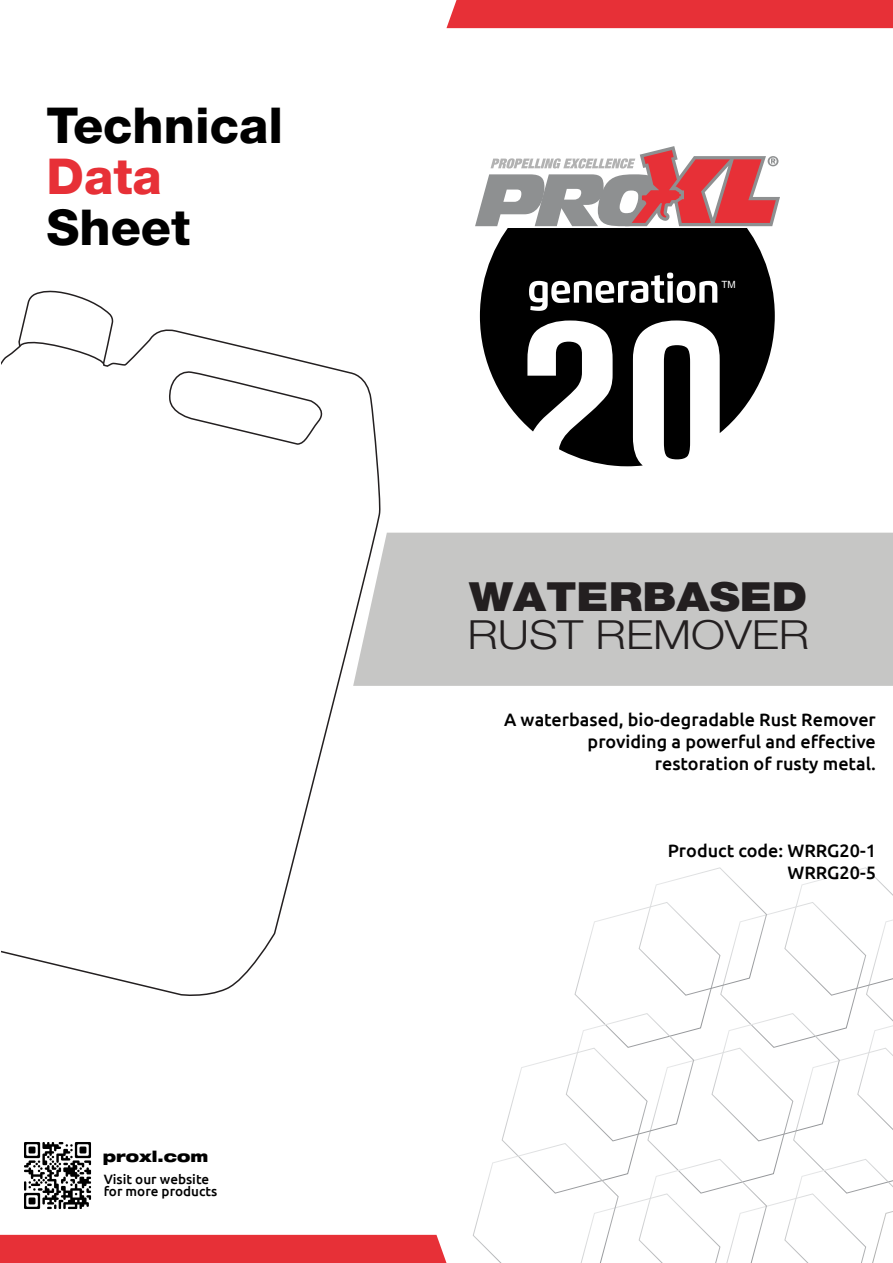
<style>
.page{position:relative;width:893px;height:1263px;background:#fff}
.page>*{position:absolute;margin:0;border:0;box-sizing:border-box;transform-origin:0 0}
.t1{font:800 49.5px "Helvetica Neue LT Std";color:#000}
.t2{font:800 49.5px "Helvetica Neue LT Std";color:#e73037}
.t3{font:300 40.2px "Helvetica Neue LT Std";color:#231f20;scale:1.14 1}
.t4{font:900 40.2px "Helvetica Neue LT Std";color:#231f20;scale:1.14 1}
.t5{font:500 18px/21.6px "Ubuntu";color:#000;text-align:right}
.t6{font:900 expanded 15.3px "Helvetica Neue";color:#000}
.t7{font:500 13.5px/12px "Ubuntu";color:#000}
.t8{font:9.9px "Arial";color:#fff}
</style>
<div class="page">
<svg style="left:473px;top:867px;width:420px;height:396px"></svg>
<div style="left:446px;top:0;width:447px;height:28px;background:#e73037"></div>
<div style="left:0;top:1235px;width:446px;height:28px;background:#e73037"></div>
<div style="left:381px;top:533px;width:512px;height:153px;background:#c6c6c5"></div>
<svg style="left:2px;top:290px;width:379px;height:706px"></svg>
<svg style="left:167px;top:370px;width:161px;height:76px"></svg>
<svg style="left:18px;top:338px;width:87px;height:27px"></svg>
<svg style="left:475px;top:146px;width:305px;height:80px"></svg>
<svg style="left:480px;top:229px;width:295px;height:237px;fill:#000"></svg>
<svg style="left:529px;top:273px;width:188px;height:38px"></svg>
<img style="left:24px;top:1142px;width:68px;height:68px">
<h1 class="t1" style="left:46px;top:96px;width:238px">Technical</h1>
<h1 class="t2" style="left:46px;top:147px;width:117px">Data</h1>
<h1 class="t1" style="left:46px;top:198px;width:145px">Sheet</h1>
<p class="t6" style="left:103px;top:1147px;width:107px">proxl.com</p>
<p class="t7" style="left:104px;top:1173px;width:115px">Visit our website for more products</p>
<p class="t8" style="left:721px;top:277px;width:16px">TM</p>
<h2 class="t4" style="left:469px;top:573px;width:298px">WATERBASED</h2>
<h2 class="t3" style="left:467px;top:610px;width:301px">RUST REMOVER</h2>
<p class="t5" style="left:504px;top:708px;width:373px">A waterbased, bio-degradable Rust Remover providing a powerful and effective restoration of rusty metal.</p>
<p class="t5" style="left:668px;top:838px;width:210px;line-height:22.4px">Product code: WRRG20-1<br>WRRG20-5</p>
</div>
